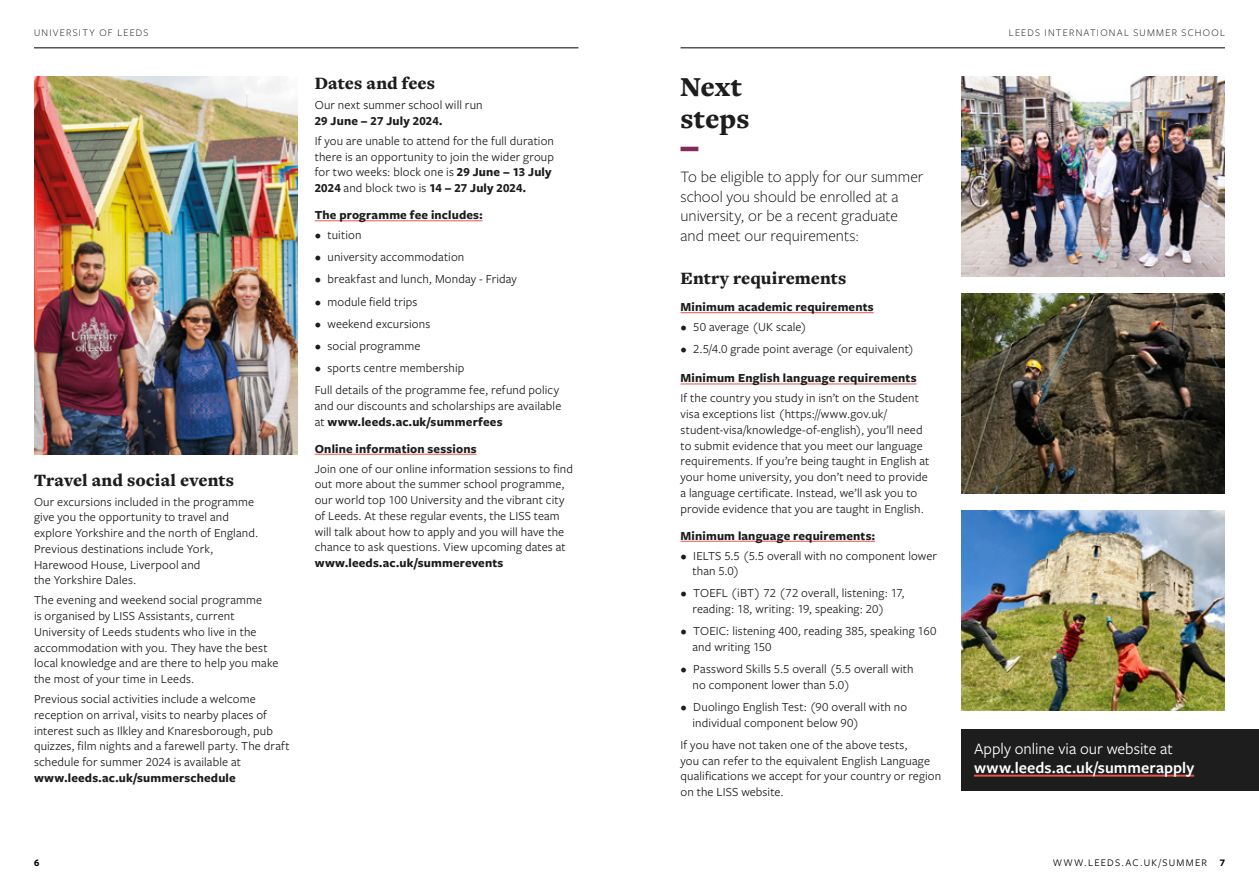
<style>
.page{position:relative;width:1259px;height:893px;background:#fff}
.page>*{position:absolute;margin:0;border:0;box-sizing:border-box;transform-origin:0 0}
.t1{font:900 28.5px/31.5px "Freight Text Pro";letter-spacing:.005em;color:#1d1d1d}
.t2{font:900 18px "Freight Text Pro";letter-spacing:.005em;color:#1d1d1d}
.Intro_copy{font:300 16.5px/19.8px "Freight Sans Pro";color:#000}
.CTA{font:600 16.5px/19.8px "Freight Sans Pro";letter-spacing:.005em;color:#fff}
.Body_copy{font:12.75px/15.8px "Freight Sans Pro";letter-spacing:.01em;color:#1d1d1d}
.t3{font:700 12.75px "Freight Sans Pro";letter-spacing:.015em;color:#1d1d1d}
.Bullets{font:12.75px/15.8px "Freight Sans Pro";letter-spacing:.01em;color:#1d1d1d}
.t4{font:300 10.5px "Freight Sans Pro";letter-spacing:.115em;color:#000}
.t5{font:10.5px "Freight Sans Pro";letter-spacing:.115em;color:#000}
.t6{font:700 10.5px "Freight Sans Pro";color:#000}
.s1{font-weight:700}
.s2{font-weight:400}
</style>
<div class="page">
<hr style="left:680px;top:147px;width:18px;height:4px;background:#83295c">
<hr style="left:34px;top:48px;width:544px;height:1px;background:#000">
<hr style="left:680px;top:48px;width:545px;height:1px;background:#000">
<hr style="left:315px;top:220px;width:167px;height:1px;background:#ea554a">
<hr style="left:315px;top:454px;width:161px;height:1px;background:#ea554a">
<img style="left:34px;top:77px;width:264px;height:377px">
<hr style="left:680px;top:312px;width:193px;height:1px;background:#ea554a">
<hr style="left:680px;top:384px;width:236px;height:1px;background:#ea554a">
<hr style="left:680px;top:541px;width:195px;height:1px;background:#ea554a">
<div style="left:961px;top:730px;width:298px;height:61px;background:#1d1d1d"></div>
<hr style="left:974px;top:775px;width:220px;height:2px;background:#ea554a">
<img style="left:961px;top:77px;width:264px;height:199px">
<img style="left:961px;top:293px;width:264px;height:200px">
<img style="left:961px;top:510px;width:264px;height:200px">
<p class="t4" style="left:34px;top:26px;width:116px">UNIVERSITY OF LEEDS</p>
<p class="t4" style="left:1009px;top:26px;width:217px">LEEDS INTERNATIONAL SUMMER SCHOOL</p>
<h2 class="t2" style="left:34px;top:468px;width:201px">Travel and social events</h2>
<p class="Body_copy" style="left:34px;top:493px;width:226px">Our excursions included in the programme give you the opportunity to travel and explore Yorkshire and the north of England.<br>Previous destinations include York, Harewood House, Liverpool and<br>the Yorkshire Dales.</p>
<p class="Body_copy" style="left:34px;top:592px;width:246px">The evening and weekend social programme<br>is organised by LISS Assistants, current University of Leeds students who live in the accommodation with you. They have the best local knowledge and are there to help you make the most of your time in Leeds.</p>
<p class="Body_copy" style="left:34px;top:691px;width:257px">Previous social activities include a welcome reception on arrival, visits to nearby places of interest such as Ilkley and Knaresborough, pub quizzes, film nights and a farewell party. The draft schedule for summer 2024 is available at <span class="s1">www.leeds.ac.uk/summerschedule</span></p>
<h2 class="t2" style="left:315px;top:71px;width:122px">Dates and fees</h2>
<p class="Body_copy" style="left:315px;top:97px;width:169px">Our next summer school will run<br><span class="s1">29 June – 27 July 2024.</span></p>
<p class="Body_copy" style="left:315px;top:132px;width:241px">If you are unable to attend for the full duration there is an opportunity to join the wider group for two weeks: block one is <span class="s1">29 June – 13 July 2024</span> and block two is <span class="s1">14 – 27 July 2024.</span></p>
<h3 class="t3" style="left:315px;top:206px;width:169px">The programme fee includes:</h3>
<p class="Body_copy" style="left:315px;top:227px;width:48px">• tuition</p>
<p class="Body_copy" style="left:315px;top:249px;width:151px">• university accommodation</p>
<p class="Body_copy" style="left:315px;top:271px;width:204px">• breakfast and lunch, Monday - Friday</p>
<p class="Body_copy" style="left:315px;top:293px;width:104px">• module field trips</p>
<p class="Body_copy" style="left:315px;top:315px;width:117px">• weekend excursions</p>
<p class="Body_copy" style="left:315px;top:337px;width:107px">• social programme</p>
<p class="Body_copy" style="left:315px;top:359px;width:151px">• sports centre membership</p>
<p class="Body_copy" style="left:315px;top:381px;width:248px">Full details of the programme fee, refund policy and our discounts and scholarships are available at <span class="s1">www.leeds.ac.uk/summerfees</span></p>
<h3 class="t3" style="left:315px;top:440px;width:163px">Online information sessions</h3>
<p class="Body_copy" style="left:315px;top:460px;width:260px">Join one of our online information sessions to find out more about the summer school programme, our world top 100 University and the vibrant city of Leeds. At these regular events, the LISS team will talk about how to apply and you will have the chance to ask questions. View upcoming dates at <span class="s1">www.leeds.ac.uk/summerevents</span></p>
<h1 class="t1" style="left:680px;top:71px;width:70px">Next steps</h1>
<p class="Intro_copy" style="left:680px;top:166px;width:244px">To be eligible to apply for our summer school you should be enrolled at a university, or be a recent graduate and meet our requirements:</p>
<h2 class="t2" style="left:680px;top:266px;width:167px">Entry requirements</h2>
<h3 class="t3" style="left:680px;top:298px;width:195px">Minimum academic requirements</h3>
<p class="Body_copy" style="left:680px;top:318px;width:128px">• 50 average (UK scale)</p>
<p class="Body_copy" style="left:680px;top:341px;width:235px">• 2.5/4.0 grade point average (or equivalent)</p>
<h3 class="t3" style="left:680px;top:369px;width:237px">Minimum English language requirements</h3>
<p class="Body_copy" style="left:680px;top:390px;width:250px">If the country you study in isn’t on the Student visa exceptions list (https://www.gov.uk/ student-visa/knowledge-of-english), you’ll need to submit evidence that you meet our language requirements. If you’re being taught in English at your home university, you don’t need to provide a language certificate. Instead, we’ll ask you to provide evidence that you are taught in English.</p>
<h3 class="t3" style="left:680px;top:527px;width:196px">Minimum language requirements:</h3>
<p class="Body_copy" style="left:692px;top:547px;width:246px;text-indent:-12px">• IELTS 5.5 (5.5 overall with no component lower than 5.0)</p>
<p class="Body_copy" style="left:692px;top:585px;width:214px;text-indent:-12px">• TOEFL (iBT) 72 (72 overall, listening: 17, reading: 18, writing: 19, speaking: 20)</p>
<p class="Body_copy" style="left:692px;top:623px;width:245px;text-indent:-12px">• TOEIC: listening 400, reading 385, speaking 160 and writing 150</p>
<p class="Body_copy" style="left:692px;top:661px;width:222px;text-indent:-12px">• Password Skills 5.5 overall (5.5 overall with no component lower than 5.0)</p>
<p class="Body_copy" style="left:692px;top:698px;width:216px;text-indent:-12px">• Duolingo English Test: (90 overall with no individual component below 90)</p>
<p class="Bullets" style="left:680px;top:736px;width:262px">If you have not taken one of the above tests,<br>you can refer to the equivalent English Language qualifications we accept for your country or region on the LISS website.</p>
<p class="CTA" style="left:974px;top:738px;width:222px"><span class="s2">Apply online via our website at </span>www.leeds.ac.uk/summerapply</p>
<p class="t6" style="left:34px;top:855px;width:7px">6</p>
<p class="t5" style="left:1052px;top:856px;width:174px">WWW.LEEDS.AC.UK/SUMMER <span class="s1">7</span></p>
</div>
